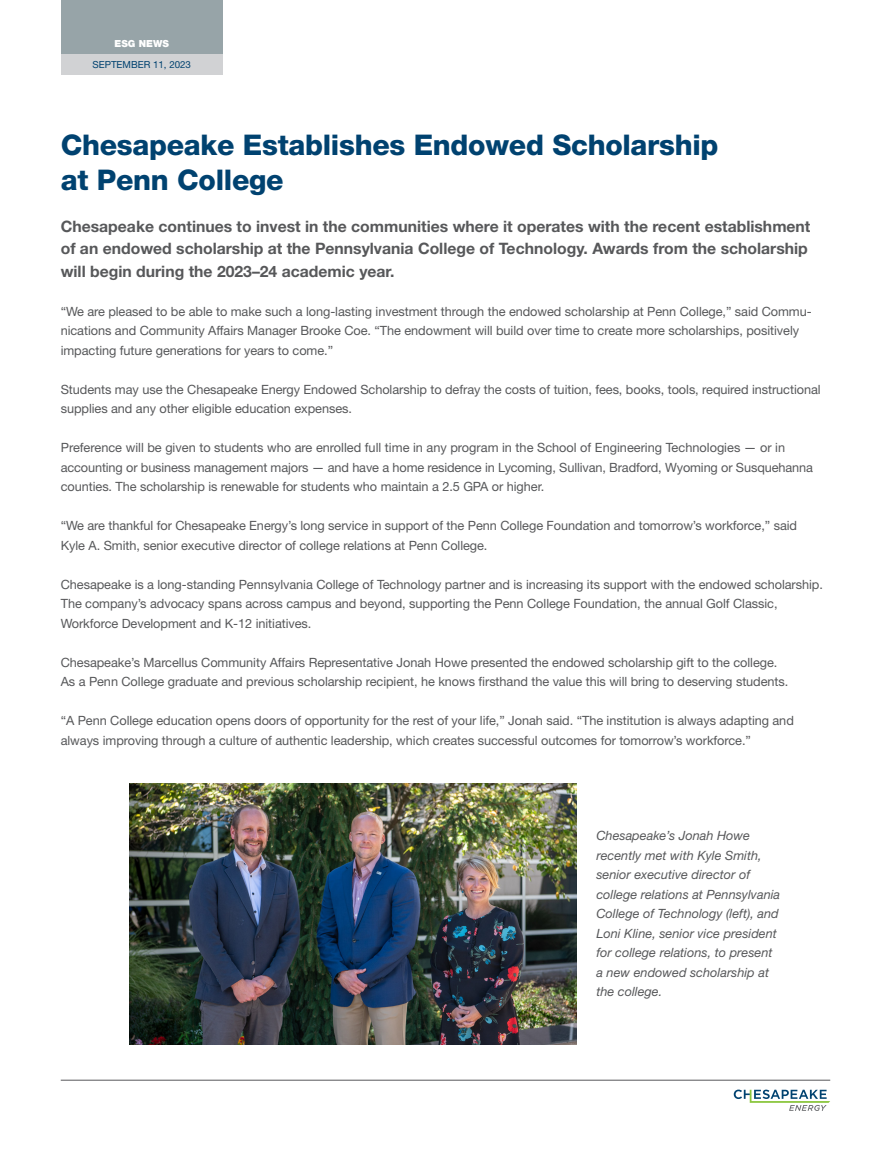
<style>
.page{position:relative;width:891px;height:1161px;background:#fff}
.page>*{position:absolute;margin:0;border:0;box-sizing:border-box;transform-origin:0 0}
.HEADLINE{font:800 28.5px/34.5px "Helvetica Neue LT Std";letter-spacing:-.01em;color:#004270}
.BODY_TEXT{font:700 15.75px/22.5px "Helvetica Neue LT Std";color:#57585a}
.BODY_TEXT-2{font:12.75px/19.5px "Helvetica Neue LT Std";letter-spacing:-.005em;color:#57585a}
.BODY_TEXT-3{font:italic 12.75px/19.5px "Helvetica Neue LT Std";color:#57585a}
.INTRO_TEXT{font:9.75px "Helvetica Neue LT Std";color:#004270}
.INTRO_TEXT-2{font:900 9.75px "Helvetica Neue LT Std";color:#fff}
</style>
<div class="page">
<svg style="left:734px;top:1090px;width:96px;height:21px"></svg>
<hr style="left:61px;top:1080px;width:769px;height:1px;background:#57585a">
<div style="left:61px;top:27px;width:162px;height:47px;background:#d1d2d4"></div>
<div style="left:61px;top:0;width:162px;height:54px;background:#97a4a8"></div>
<img style="left:129px;top:783px;width:447px;height:262px">
<p class="INTRO_TEXT-2" style="left:115px;top:38px;width:56px">ESG NEWS</p>
<p class="INTRO_TEXT" style="left:92px;top:58px;width:100px">SEPTEMBER 11, 2023</p>
<p class="HEADLINE" style="left:61px;top:128px;width:659px">Chesapeake Establishes Endowed Scholarship at Penn College</p>
<p class="BODY_TEXT" style="left:61px;top:215px;width:751px">Chesapeake continues to invest in the communities where it operates with the recent establishment of an endowed scholarship at the Pennsylvania College of Technology. Awards from the scholarship will begin during the 2023–24 academic year.</p>
<p class="BODY_TEXT-2" style="left:61px;top:301px;width:753px">“We are pleased to be able to make such a long-lasting investment through the endowed scholarship at Penn College,” said Commu&shy;nications and Community Affairs Manager Brooke Coe. “The endowment will build over time to create more scholarships, positively impacting future generations for years to come.”</p>
<p class="BODY_TEXT-2" style="left:61px;top:379px;width:761px">Students may use the Chesapeake Energy Endowed Scholarship to defray the costs of tuition, fees, books, tools, required instructional supplies and any other eligible education expenses.</p>
<p class="BODY_TEXT-2" style="left:61px;top:438px;width:754px">Preference will be given to students who are enrolled full time in any program in the School of Engineering Technologies — or in accounting or business management majors — and have a home residence in Lycoming, Sullivan, Bradford, Wyoming or Susquehanna counties. The scholarship is renewable for students who maintain a 2.5 GPA or higher.</p>
<p class="BODY_TEXT-2" style="left:61px;top:516px;width:738px">“We are thankful for Chesapeake Energy’s long service in support of the Penn College Foundation and tomorrow’s workforce,” said<br>Kyle A. Smith, senior executive director of college relations at Penn College.</p>
<p class="BODY_TEXT-2" style="left:61px;top:574px;width:764px">Chesapeake is a long-standing Pennsylvania College of Technology partner and is increasing its support with the endowed scholarship.<br>The company’s advocacy spans across campus and beyond, supporting the Penn College Foundation, the annual Golf Classic,<br>Workforce Development and K-12 initiatives.</p>
<p class="BODY_TEXT-2" style="left:61px;top:652px;width:729px">Chesapeake’s Marcellus Community Affairs Representative Jonah Howe presented the endowed scholarship gift to the college.<br>As a Penn College graduate and previous scholarship recipient, he knows firsthand the value this will bring to deserving students.</p>
<p class="BODY_TEXT-2" style="left:61px;top:711px;width:735px">“A Penn College education opens doors of opportunity for the rest of your life,” Jonah said. “The institution is always adapting and always improving through a culture of authentic leadership, which creates successful outcomes for tomorrow’s workforce.”</p>
<p class="BODY_TEXT-3" style="left:596px;top:826px;width:185px">Chesapeake’s Jonah Howe recently met with Kyle Smith, senior executive director of college relations at Pennsylvania<br>College of Technology (left), and<br>Loni Kline, senior vice president for college relations, to present a new endowed scholarship at the college.</p>
</div>
